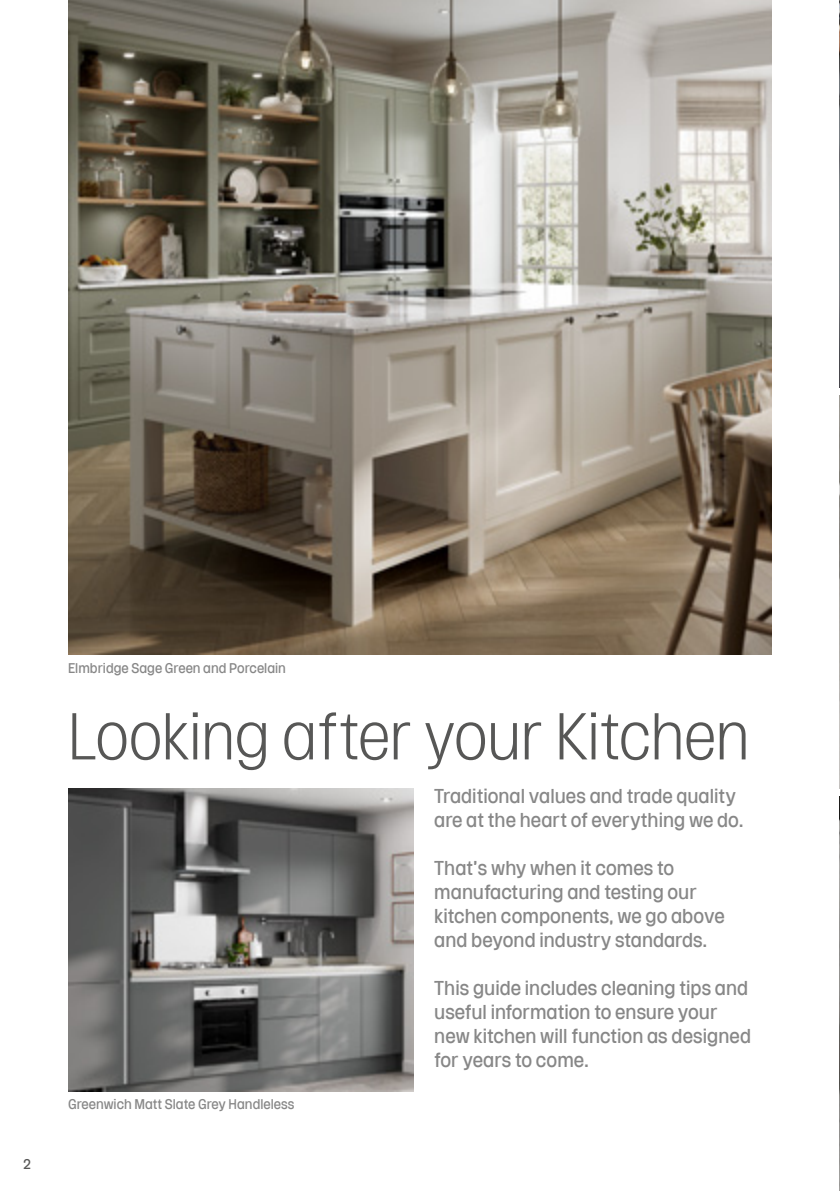
<style>
.page{position:relative;width:840px;height:1191px;background:#fff}
.page>*{position:absolute;margin:0;border:0;box-sizing:border-box;transform-origin:0 0}
.t1{font:300 66px "Rooster 2022";color:#575756}
.t2{font:20px/24px "Rooster 2022";color:#878787}
.t3{font:14px "Rooster 2022";color:#878787}
.t4{font:14px "Rooster 2022";color:#575756}
</style>
<div class="page">
<img style="left:68px;top:0;width:703px;height:654px">
<img style="left:68px;top:788px;width:345px;height:303px">
<img style="left:839px;top:0;width:1px;height:388px">
<img style="left:839px;top:396px;width:1px;height:392px">
<img style="left:839px;top:796px;width:1px;height:395px">
<p class="t4" style="left:23px;top:1156px;width:9px">2</p>
<p class="t3" style="left:68px;top:660px;width:219px">Elmbridge Sage Green and Porcelain</p>
<h1 class="t1" style="left:68px;top:701px;width:682px">Looking after your Kitchen</h1>
<p class="t2" style="left:434px;top:784px;width:311px">Traditional values and trade quality are at the heart of everything we do.</p>
<p class="t2" style="left:434px;top:856px;width:292px">That’s why when it comes to manufacturing and testing our kitchen components, we go above and beyond industry standards.</p>
<p class="t2" style="left:434px;top:976px;width:318px">This guide includes cleaning tips and useful information to ensure your new kitchen will function as designed for years to come.</p>
<p class="t3" style="left:68px;top:1097px;width:228px">Greenwich Matt Slate Grey Handleless</p>
</div>
